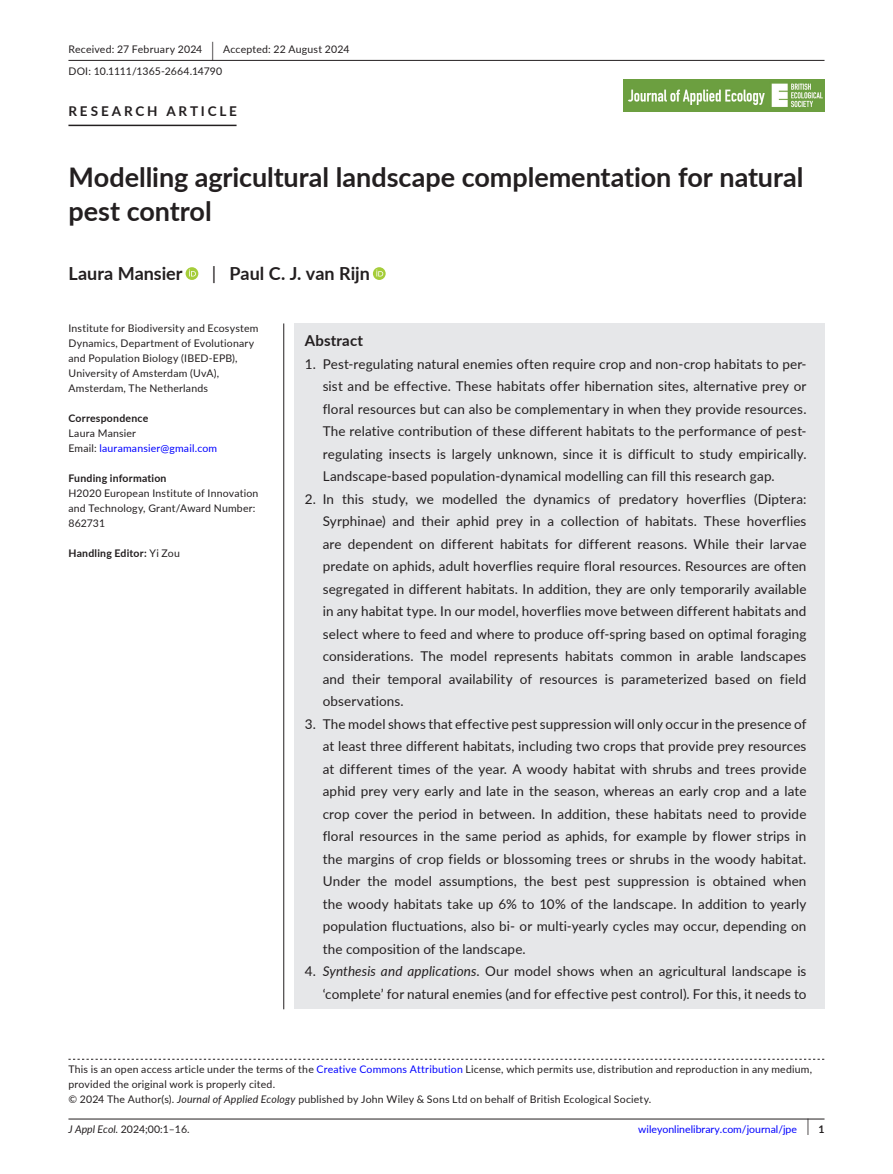
<style>
.page{position:relative;width:893px;height:1174px;background:#fff}
.page>*{position:absolute;margin:0;border:0;box-sizing:border-box;transform-origin:0 0}
.t1{font:700 27px/34.5px "Lato";color:#231f20}
.t2{font:700 18px "Lato";color:#231f20}
.t3{font:700 15px "Lato";letter-spacing:.015em;color:#231f20}
.t4{font:13.5px/22.5px "Lato";letter-spacing:.01em;color:#231f20;text-align:justify}
.t5{font:700 13.5px "Lato";letter-spacing:.21em;color:#231f20}
.t6{font:10.5px/15px "Lato";letter-spacing:.02em;color:#231f20}
.t7{font:10.5px/15px "Lato";letter-spacing:.01em;color:#00f}
.t8{font:700 10.5px "Lato";letter-spacing:.02em;color:#231f20}
.s1{font-size:19.65px}
.s2{font-weight:400}
.s3{color:#231f20}
.s4{font-style:italic}
.s5{color:#00f}
.s6{font-size:17.4px;color:#231f20}
.s7{font-weight:700;color:#231f20}
</style>
<div class="page">
<hr style="left:68px;top:1118px;width:756px;height:1px;background:#231f20">
<img style="left:623px;top:79px;width:201px;height:33px">
<hr style="left:68px;top:60px;width:756px;height:1px;background:#231f20">
<hr style="left:68px;top:125px;width:169px;height:1px;background:#231f20">
<svg style="left:186px;top:267px;width:12px;height:13px"></svg>
<svg style="left:189px;top:269px;width:7px;height:7px"></svg>
<svg style="left:373px;top:267px;width:13px;height:13px"></svg>
<svg style="left:376px;top:269px;width:7px;height:7px"></svg>
<svg style="left:68px;top:1058px;width:756px;height:1px"></svg>
<div style="left:294px;top:323px;width:530px;height:686px;background:#e6e7e9"></div>
<hr style="left:283px;top:323px;width:1px;height:686px;background:#231f20">
<p class="t6" style="left:68px;top:38px;width:282px;line-height:21.8px">Received: 27 February 2024 <span class="s1">|</span> Accepted: 22 August 2024<br>DOI: 10.1111/1365-2664.14790</p>
<p class="t5" style="left:68px;top:101px;width:170px">RESEARCH ARTICLE</p>
<h1 class="t1" style="left:68px;top:159px;width:737px">Modelling agricultural landscape complementation for natural pest control</h1>
<h2 class="t2" style="left:68px;top:260px;width:116px">Laura Mansier</h2>
<h2 class="t2" style="left:212px;top:260px;width:160px"><span class="s2">|</span> Paul C. J. van Rijn</h2>
<p class="t6" style="left:68px;top:320px;width:192px">Institute for Biodiversity and Ecosystem Dynamics, Department of Evolutionary and Population Biology (IBED-EPB), University of Amsterdam (UvA), Amsterdam, The Netherlands</p>
<p class="t8" style="left:68px;top:410px;width:81px">Correspondence</p>
<p class="t7" style="left:68px;top:425px;width:150px"><span class="s3">Laura Mansier<br>Email:</span> lauramansier@gmail.com</p>
<p class="t8" style="left:68px;top:470px;width:100px">Funding information</p>
<p class="t6" style="left:68px;top:485px;width:192px">H2020 European Institute of Innovation and Technology, Grant/Award Number:<br>862731</p>
<p class="t8" style="left:68px;top:545px;width:113px">Handling Editor: <span class="s2">Yi Zou</span></p>
<p class="t3" style="left:305px;top:329px;width:60px">Abstract</p>
<p class="t4" style="left:323px;top:352px;width:485px;text-indent:-18px">1. Pest-regulating natural enemies often require crop and non-crop habitats to per&shy;sist and be effective. These habitats offer hibernation sites, alternative prey or floral resources but can also be complementary in when they provide resources.<br>The relative contribution of these different habitats to the performance of pest&shy;regulating insects is largely unknown, since it is difficult to study empirically.<br>Landscape-based population-dynamical modelling can fill this research gap.</p>
<p class="t4" style="left:323px;top:487px;width:485px;text-indent:-18px">2. In this study, we modelled the dynamics of predatory hoverflies (Diptera:<br>Syrphinae) and their aphid prey in a collection of habitats. These hoverflies are dependent on different habitats for different reasons. While their larvae predate on aphids, adult hoverflies require floral resources. Resources are often segregated in different habitats. In addition, they are only temporarily available in any habitat type. In our model, hoverflies move between different habitats and select where to feed and where to produce off-spring based on optimal foraging considerations. The model represents habitats common in arable landscapes and their temporal availability of resources is parameterized based on field observations.</p>
<p class="t4" style="left:323px;top:712px;width:485px;text-indent:-18px">3. The model shows that effective pest suppression will only occur in the presence of at least three different habitats, including two crops that provide prey resources at different times of the year. A woody habitat with shrubs and trees provide aphid prey very early and late in the season, whereas an early crop and a late crop cover the period in between. In addition, these habitats need to provide floral resources in the same period as aphids, for example by flower strips in the margins of crop fields or blossoming trees or shrubs in the woody habitat.<br>Under the model assumptions, the best pest suppression is obtained when the woody habitats take up 6% to 10% of the landscape. In addition to yearly population fluctuations, also bi- or multi-yearly cycles may occur, depending on the composition of the landscape.</p>
<p class="t4" style="left:305px;top:959px;width:503px;text-align:right">4. <span class="s4">Synthesis and applications</span>. Our model shows when an agricultural landscape is ‘complete’ for natural enemies (and for effective pest control). For this, it needs to</p>
<p class="t6" style="left:68px;top:1061px;width:745px">This is an open access article under the terms of the <span class="s5">Creative Commons Attribution</span> License, which permits use, distribution and reproduction in any medium, provided the original work is properly cited.<br>© 2024 The Author(s). <span class="s4">Journal of Applied Ecology</span> published by John Wiley &amp; Sons Ltd on behalf of British Ecological Society.</p>
<p class="t6" style="left:68px;top:1121px;width:123px"><span class="s4">J Appl Ecol.</span> 2024;00:1–16.</p>
<p class="t7" style="left:638px;top:1121px;width:188px">wileyonlinelibrary.com/journal/jpe <span class="s6">|</span> <span class="s7">1</span></p>
</div>
